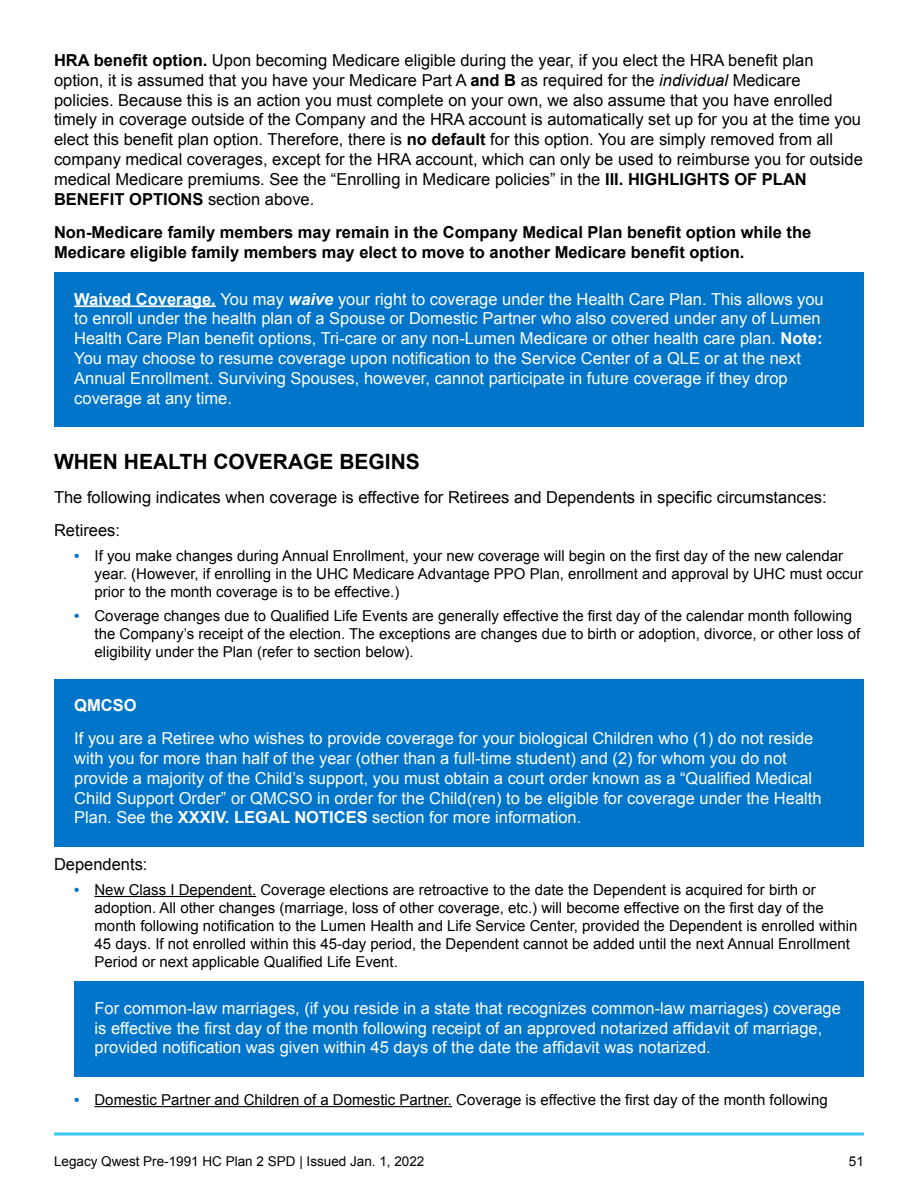
<style>
.page{position:relative;width:918px;height:1188px;background:#fff}
.page>*{position:absolute;margin:0;border:0;box-sizing:border-box;transform-origin:0 0}
.t1{font:700 21px "Arial";color:#000}
.t2{font:16.5px/19.8px "Arial";color:#fff}
.t3{font:16.5px/19.8px "Arial";color:#000}
.t4{font:700 16.5px/19.8px "Arial";color:#000}
.t5{font:700 16.5px "Arial";color:#fff}
.t6{font:15px/18px "Arial";color:#000}
.t7{font:13.5px "Arial";color:#000}
.s1{font-weight:700}
.s2{font-style:italic}
.s3{font-weight:700;font-style:italic}
.s4{font-weight:700;color:#0075c9}
</style>
<div class="page">
<svg style="left:54px;top:1132px;width:810px;height:4px;background:#69d4f6"></svg>
<div style="left:54px;top:272px;width:810px;height:155px;background:#0075c9"></div>
<hr style="left:74px;top:305px;width:142px;height:2px;background:#fff">
<div style="left:54px;top:679px;width:810px;height:56px;background:#0075c9"></div>
<div style="left:54px;top:712px;width:810px;height:135px;background:#0075c9"></div>
<hr style="left:95px;top:896px;width:161px;height:1px;background:#000">
<div style="left:74px;top:981px;width:790px;height:96px;background:#0075c9"></div>
<hr style="left:95px;top:1106px;width:357px;height:1px;background:#000">
<p class="t3" style="left:54px;top:50px;width:810px"><span class="s1">HRA benefit option.</span> Upon becoming Medicare eligible during the year, if you elect the HRA benefit plan option, it is assumed that you have your Medicare Part A <span class="s1">and B</span> as required for the <span class="s2">individual</span> Medicare policies. Because this is an action you must complete on your own, we also assume that you have enrolled timely in coverage outside of the Company and the HRA account is automatically set up for you at the time you elect this benefit plan option. Therefore, there is <span class="s1">no default</span> for this option. You are simply removed from all company medical coverages, except for the HRA account, which can only be used to reimburse you for outside medical Medicare premiums. See the “Enrolling in Medicare policies” in the <span class="s1">III. HIGHLIGHTS OF PLAN BENEFIT OPTIONS</span> section above.</p>
<p class="t4" style="left:54px;top:223px;width:759px">Non-Medicare family members may remain in the Company Medical Plan benefit option while the<br>Medicare eligible family members may elect to move to another Medicare benefit option.</p>
<p class="t2" style="left:74px;top:289px;width:751px"><span class="s1">Waived Coverage.</span> You may <span class="s3">waive</span> your right to coverage under the Health Care Plan. This allows you to enroll under the health plan of a Spouse or Domestic Partner who also covered under any of Lumen Health Care Plan benefit options, Tri-care or any non-Lumen Medicare or other health care plan. <span class="s1">Note:<br></span>You may choose to resume coverage upon notification to the Service Center of a QLE or at the next Annual Enrollment. Surviving Spouses, however, cannot participate in future coverage if they drop coverage at any time.</p>
<p class="t1" style="left:54px;top:448px;width:367px">WHEN HEALTH COVERAGE BEGINS</p>
<p class="t3" style="left:54px;top:480px;width:774px;line-height:33.3px">The following indicates when coverage is effective for Retirees and Dependents in specific circumstances:<br>Retirees:</p>
<p class="t6" style="left:95px;top:546px;width:770px;text-indent:-20px"><span class="s4">•</span> If you make changes during Annual Enrollment, your new coverage will begin on the first day of the new calendar year. (However, if enrolling in the UHC Medicare Advantage PPO Plan, enrollment and approval by UHC must occur prior to the month coverage is to be effective.)</p>
<p class="t6" style="left:95px;top:607px;width:767px;text-indent:-20px"><span class="s4">•</span> Coverage changes due to Qualified Life Events are generally effective the first day of the calendar month following the Company’s receipt of the election. The exceptions are changes due to birth or adoption, divorce, or other loss of eligibility under the Plan (refer to section below).</p>
<p class="t5" style="left:74px;top:694px;width:64px">QMCSO</p>
<p class="t2" style="left:74px;top:729px;width:749px">If you are a Retiree who wishes to provide coverage for your biological Children who (1) do not reside with you for more than half of the year (other than a full-time student) and (2) for whom you do not provide a majority of the Child’s support, you must obtain a court order known as a “Qualified Medical Child Support Order” or QMCSO in order for the Child(ren) to be eligible for coverage under the Health Plan. See the <span class="s1">XXXIV. LEGAL NOTICES</span> section for more information.</p>
<p class="t3" style="left:54px;top:855px;width:95px">Dependents:</p>
<p class="t6" style="left:95px;top:881px;width:764px;text-indent:-20px"><span class="s4">•</span> New Class I Dependent. Coverage elections are retroactive to the date the Dependent is acquired for birth or adoption. All other changes (marriage, loss of other coverage, etc.) will become effective on the first day of the month following notification to the Lumen Health and Life Service Center, provided the Dependent is enrolled within 45 days. If not enrolled within this 45-day period, the Dependent cannot be added until the next Annual Enrollment Period or next applicable Qualified Life Event.</p>
<p class="t2" style="left:94px;top:998px;width:748px">For common-law marriages, (if you reside in a state that recognizes common-law marriages) coverage is effective the first day of the month following receipt of an approved notarized affidavit of marriage, provided notification was given within 45 days of the date the affidavit was notarized.</p>
<p class="t6" style="left:74px;top:1091px;width:755px"><span class="s4">•</span> Domestic Partner and Children of a Domestic Partner. Coverage is effective the first day of the month following</p>
<p class="t7" style="left:54px;top:1152px;width:372px">Legacy Qwest Pre-1991 HC Plan 2 SPD | Issued Jan. 1, 2022</p>
<p class="t7" style="left:849px;top:1152px;width:17px">51</p>
</div>
